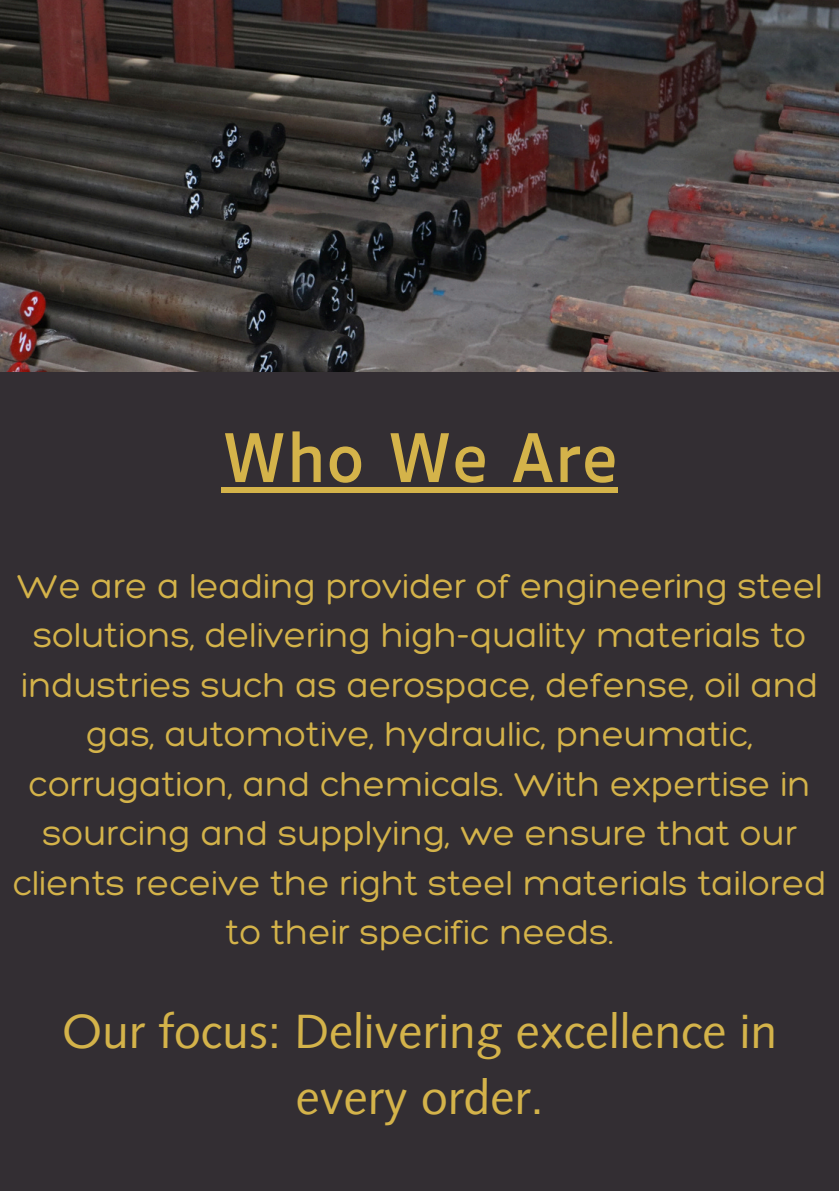
<style>
.page{position:relative;width:839px;height:1191px;background:#fff}
.page>*{position:absolute;margin:0;border:0;box-sizing:border-box;transform-origin:0 0}
.t1{font:64px "Luciole";color:#d4b34a}
.t2{font:48px/66px "Syntax LT Pro";color:#d4b34a;text-align:center}
.t3{font:300 36px/49.6px "Hero";color:#d4b34a;text-align:center}
</style>
<div class="page">
<div style="left:0;top:0;width:838px;height:1191px;background:#332e33"></div>
<img style="left:0;top:0;width:838px;height:372px">
<div style="left:222px;top:487px;width:395px;height:6px;background:#d4b34a"></div>
<h1 class="t1" style="left:222px;top:431px;width:397px">Who We Are</h1>
<p class="t3" style="left:13px;top:560px;width:815px">We are a leading provider of engineering steel solutions, delivering high-quality materials to industries such as aerospace, defense, oil and gas, automotive, hydraulic, pneumatic, corrugation, and chemicals. With expertise in sourcing and supplying, we ensure that our clients receive the right steel materials tailored to their specific needs.</p>
<p class="t2" style="left:62px;top:1003px;width:716px">Our focus: Delivering excellence in every order.</p>
</div>
